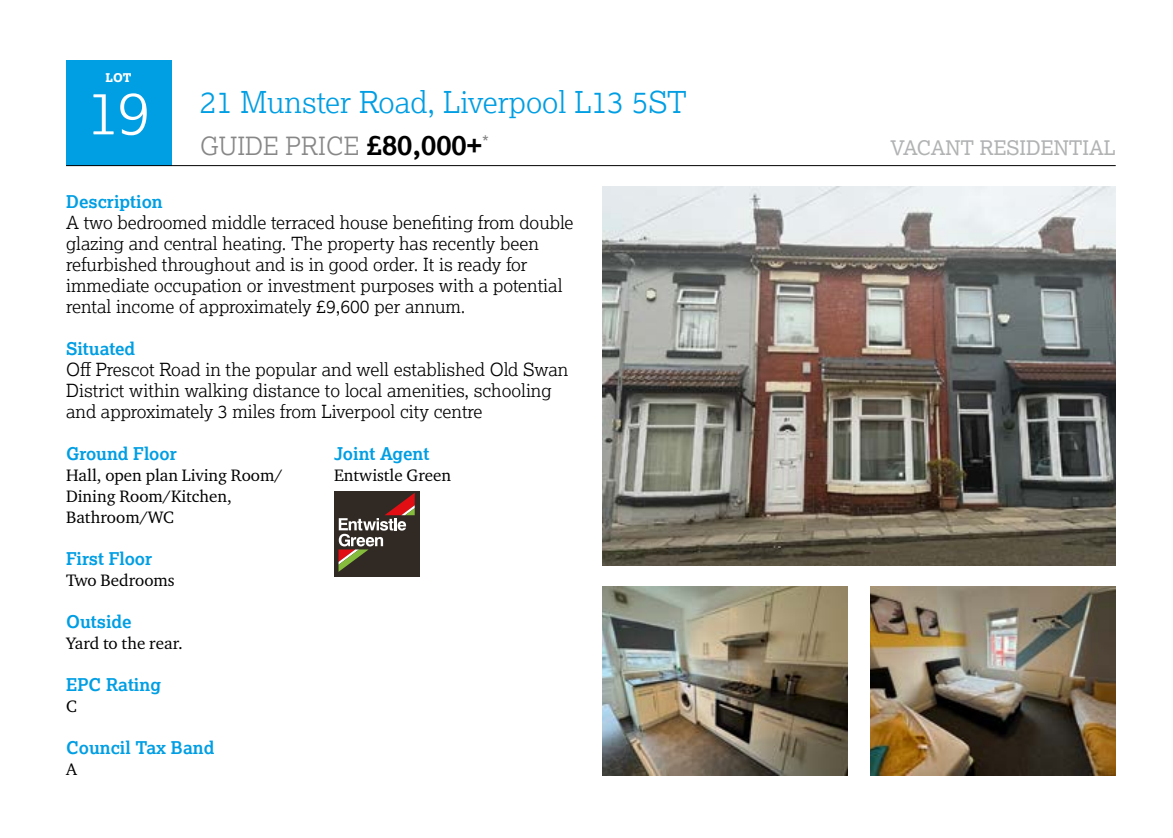
<style>
.page{position:relative;width:1173px;height:838px;background:#fff}
.page>*{position:absolute;margin:0;border:0;box-sizing:border-box;transform-origin:0 0}
.t1{font:300 60px "Lexia";color:#fff}
.t2{font:300 30px "Lexia";color:#009ee3}
.t3{font:300 25px "Lexia";color:#868786}
.t4{font:20px "Lexia";color:#b1b2b3}
.t5{font:300 18px/21px "Lexia";color:#000}
.t6{font:18px "Lexia";color:#868786}
.t7{font:700 17.6px "Lexia";color:#009ee3}
.t8{font:17px/21px "Charter ITC Pro";color:#000}
.t9{font:800 12px "Lexia";color:#fff}
.s1{font-weight:700;font-size:28px;color:#000}
</style>
<div class="page">
<div style="left:66px;top:61px;width:105px;height:105px;background:#009ee3"></div>
<hr style="left:66px;top:165px;width:1049px;height:1px;background:#000">
<div style="left:334px;top:491px;width:85px;height:85px;background:#312a24"></div>
<svg style="left:338px;top:493px;width:76px;height:79px"></svg>
<img style="left:602px;top:586px;width:245px;height:189px">
<img style="left:870px;top:586px;width:245px;height:189px">
<img style="left:602px;top:187px;width:513px;height:378px">
<p class="t9" style="left:106px;top:70px;width:28px">LOT</p>
<h1 class="t1" style="left:87px;top:75px;width:64px">19</h1>
<h2 class="t2" style="left:200px;top:84px;width:488px">21 Munster Road, Liverpool L13 5ST</h2>
<h3 class="t3" style="left:200px;top:130px;width:283px">GUIDE PRICE <span class="s1">£80,000+</span></h3>
<p class="t4" style="left:890px;top:135px;width:227px">VACANT RESIDENTIAL</p>
<p class="t6" style="left:482px;top:131px;width:8px">*</p>
<p class="t7" style="left:66px;top:190px;width:98px">Description</p>
<p class="t5" style="left:66px;top:211px;width:509px">A two bedroomed middle terraced house benefiting from double glazing and central heating. The property has recently been refurbished throughout and is in good order. It is ready for immediate occupation or investment purposes with a potential rental income of approximately £9,600 per annum.</p>
<p class="t7" style="left:66px;top:337px;width:71px">Situated</p>
<p class="t5" style="left:66px;top:358px;width:503px">Off Prescot Road in the popular and well established Old Swan<br>District within walking distance to local amenities, schooling and approximately 3 miles from Liverpool city centre</p>
<p class="t7" style="left:66px;top:442px;width:112px">Ground Floor</p>
<p class="t8" style="left:66px;top:464px;width:218px">Hall, open plan Living Room/<br>Dining Room/Kitchen,<br>Bathroom/WC</p>
<p class="t7" style="left:66px;top:547px;width:88px">First Floor</p>
<p class="t8" style="left:66px;top:569px;width:110px">Two Bedrooms</p>
<p class="t7" style="left:66px;top:610px;width:67px">Outside</p>
<p class="t8" style="left:66px;top:632px;width:118px">Yard to the rear.</p>
<p class="t7" style="left:66px;top:673px;width:96px">EPC Rating</p>
<p class="t8" style="left:66px;top:695px;width:12px">C</p>
<p class="t7" style="left:66px;top:736px;width:150px">Council Tax Band</p>
<p class="t8" style="left:66px;top:758px;width:12px">A</p>
<p class="t7" style="left:334px;top:442px;width:97px">Joint Agent</p>
<p class="t8" style="left:334px;top:464px;width:118px">Entwistle Green</p>
</div>
